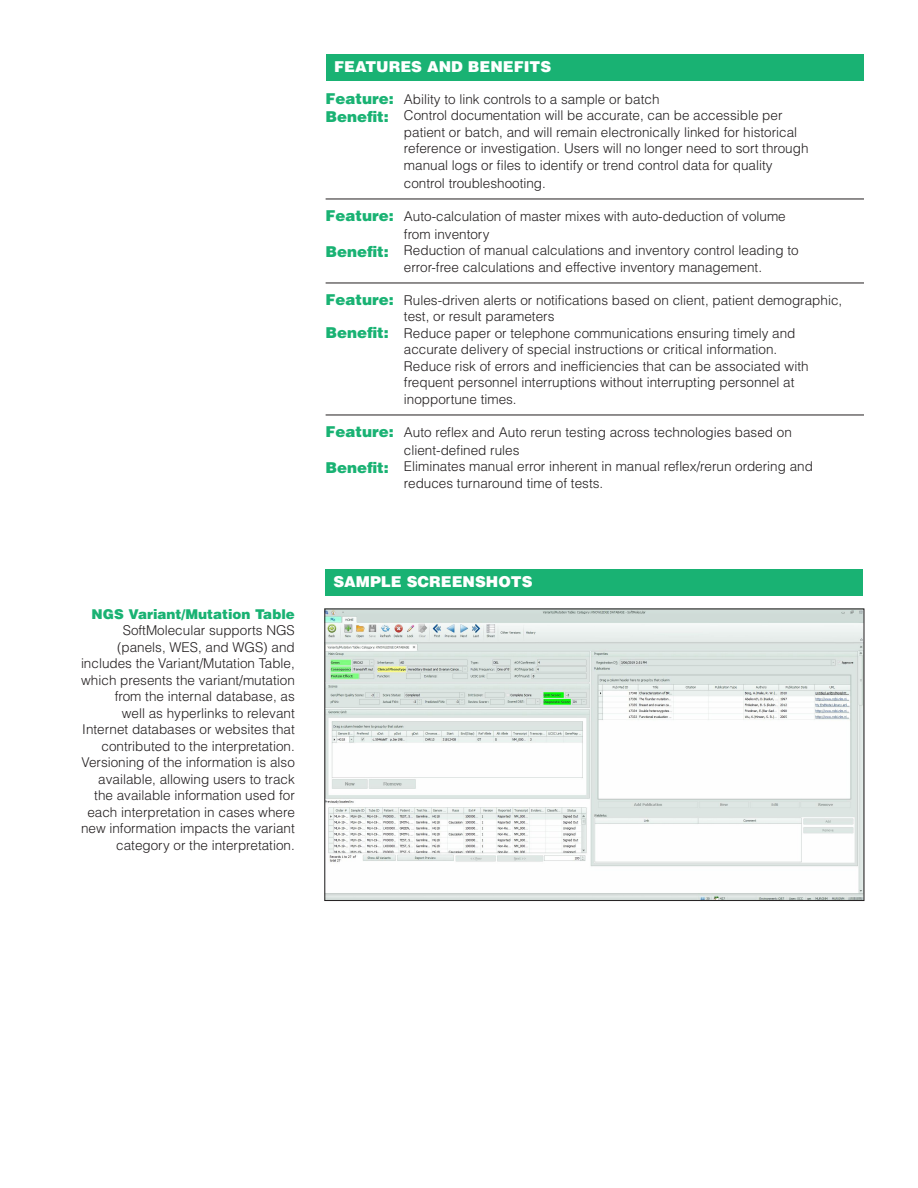
<style>
.page{position:relative;width:918px;height:1188px;background:#fff}
.page>*{position:absolute;margin:0;border:0;box-sizing:border-box;transform-origin:0 0}
.t1{font:900 15px "Helvetica LT Std";color:#19b273}
.t2{font:900 15px "Helvetica LT Std";color:#fff}
.t3{font:300 13.5px/16.5px "Helvetica LT Std";color:#231f20}
.t4{font:900 13.5px "Helvetica LT Std";color:#19b273}
</style>
<div class="page">
<div style="left:326px;top:54px;width:538px;height:26px;background:#19b273"></div>
<hr style="left:326px;top:199px;width:538px;height:1px;background:#231f20">
<div style="left:326px;top:569px;width:537px;height:26px;background:#19b273"></div>
<img style="left:326px;top:611px;width:536px;height:288px">
<div style="left:324px;top:609px;width:540px;height:292px;border:1px solid #231f20"></div>
<hr style="left:326px;top:415px;width:538px;height:1px;background:#231f20">
<hr style="left:326px;top:283px;width:538px;height:1px;background:#231f20">
<p class="t2" style="left:334px;top:57px;width:218px">FEATURES AND BENEFITS</p>
<p class="t1" style="left:326px;top:89px;width:70px">Feature:</p>
<p class="t1" style="left:326px;top:107px;width:65px">Benefit:</p>
<p class="t3" style="left:404px;top:91px;width:257px">Ability to link controls to a sample or batch</p>
<p class="t3" style="left:404px;top:107px;width:395px">Control documentation will be accurate, can be accessible per patient or batch, and will remain electronically linked for historical</p>
<p class="t3" style="left:404px;top:140px;width:406px">reference or investigation. Users will no longer need to sort through</p>
<p class="t3" style="left:404px;top:157px;width:370px">manual logs or files to identify or trend control data for quality</p>
<p class="t3" style="left:404px;top:175px;width:144px">control troubleshooting.</p>
<p class="t3" style="left:404px;top:208px;width:383px">Auto-calculation of master mixes with auto-deduction of volume</p>
<p class="t3" style="left:404px;top:226px;width:87px">from inventory</p>
<p class="t3" style="left:404px;top:242px;width:396px">Reduction of manual calculations and inventory control leading to error-free calculations and effective inventory management.</p>
<p class="t3" style="left:404px;top:292px;width:440px">Rules-driven alerts or notifications based on client, patient demographic, test, or result parameters</p>
<p class="t3" style="left:404px;top:325px;width:406px">Reduce paper or telephone communications ensuring timely and accurate delivery of special instructions or critical information.<br>Reduce risk of errors and inefficiencies that can be associated with</p>
<p class="t3" style="left:404px;top:374px;width:392px">frequent personnel interruptions without interrupting personnel at inopportune times.</p>
<p class="t3" style="left:404px;top:423px;width:389px;line-height:18px">Auto reflex and Auto rerun testing across technologies based on client-defined rules</p>
<p class="t3" style="left:404px;top:458px;width:411px">Eliminates manual error inherent in manual reflex/rerun ordering and</p>
<p class="t3" style="left:404px;top:475px;width:201px">reduces turnaround time of tests.</p>
<p class="t1" style="left:326px;top:206px;width:70px">Feature:</p>
<p class="t1" style="left:326px;top:242px;width:65px">Benefit:</p>
<p class="t1" style="left:326px;top:290px;width:70px">Feature:</p>
<p class="t1" style="left:326px;top:323px;width:65px">Benefit:</p>
<p class="t1" style="left:326px;top:422px;width:70px">Feature:</p>
<p class="t1" style="left:326px;top:458px;width:65px">Benefit:</p>
<p class="t4" style="left:92px;top:605px;width:205px">NGS Variant/Mutation Table</p>
<p class="t3" style="left:81px;top:622px;width:215px;text-align:right">SoftMolecular supports NGS (panels, WES, and WGS) and includes the Variant/Mutation Table, which presents the variant/mutation from the internal database, as<br>well as hyperlinks to relevant Internet databases or websites that contributed to the interpretation.<br>Versioning of the information is also available, allowing users to track the available information used for each interpretation in cases where new information impacts the variant category or the interpretation.</p>
<p class="t2" style="left:333px;top:572px;width:201px">SAMPLE SCREENSHOTS</p>
</div>
